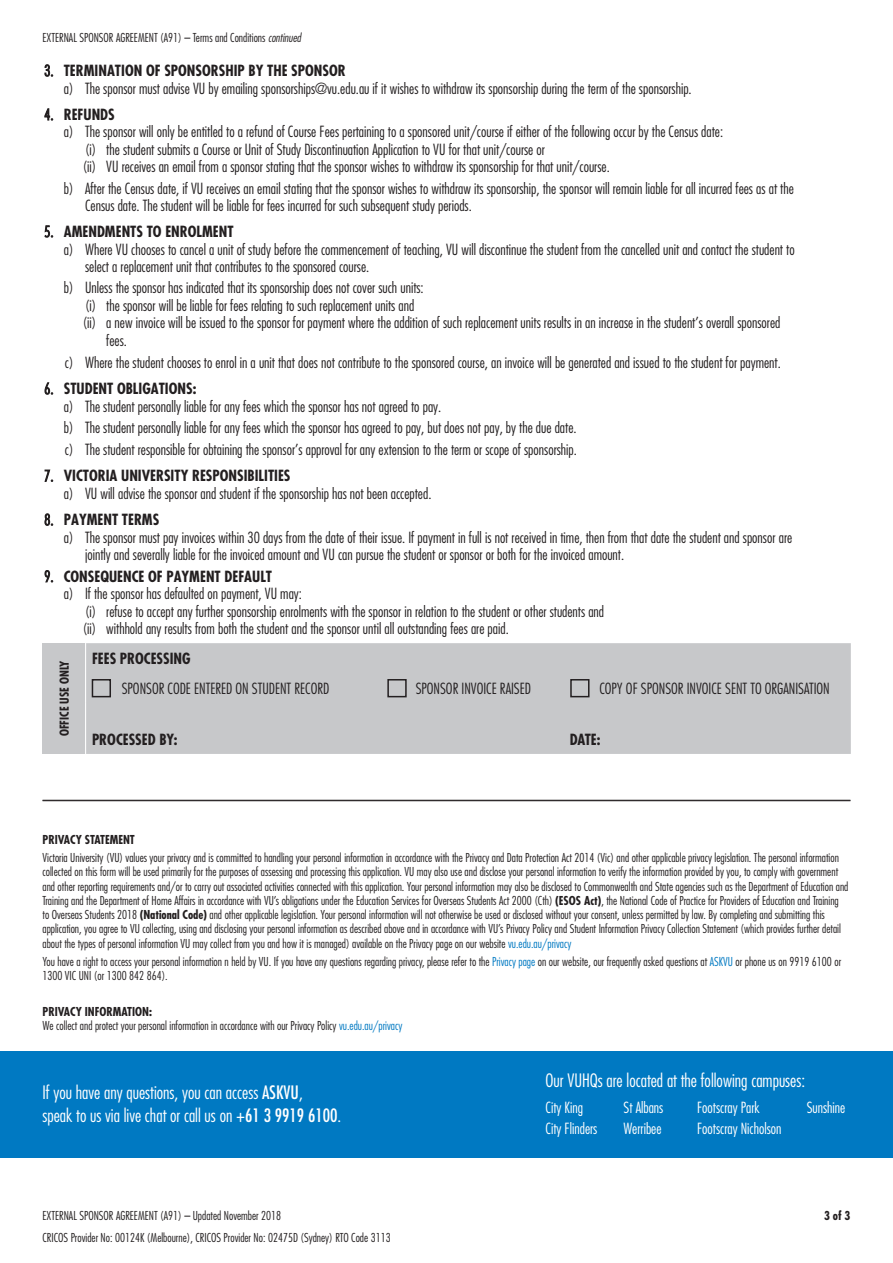
<style>
.page{position:relative;width:893px;height:1263px;background:#fff}
.page>*{position:absolute;margin:0;border:0;box-sizing:border-box;transform-origin:0 0}
.White_Body_Copy{font:300 condensed 18px/22.5px "Futura Std";color:#fff}
.GRID_LIST_BODY_COPY{font:300 condensed 15px/17.4px "Futura Std";color:#231f20}
.Form_field_Title_not{font:300 condensed 15px "Futura Std";color:#231f20}
.White_Body_Copy-2{font:300 condensed 15px "Futura Std";color:#fff}
.GRID_LIST_BODY_COPY-2{font:700 condensed 15px "Futura Std";color:#231f20}
.Form_field_Title_not-2{font:700 condensed 15px "Futura Std";color:#231f20}
.Privacy{font:300 condensed 12px/14.2px "Futura Std";color:#231f20}
.Privacy_Heading{font:300 condensed 12px/14.2px "Futura Std";color:#231f20}
.Form_Body_Copy{font:300 condensed 12px "Futura Std";color:#231f20}
.Privacy_Heading-2{font:700 condensed 12px "Futura Std";color:#231f20}
.Body_Copy{font:700 condensed 12px "Futura Std";color:#231f20}
.Privacy-2{font:700 condensed 12px "Futura Std";color:#231f20}
.s1{font-style:italic}
.s2{font-family:"Futura"}
.s3{font-weight:700}
.s4{font-family:"Futura";font-weight:300}
.s5{color:#0079c2}
.s6{font-weight:400}
</style>
<div class="page">
<div style="left:0;top:1051px;width:893px;height:107px;background:#0079c2"></div>
<hr style="left:43px;top:800px;width:807px;height:1px;background:#231f20">
<div style="left:43px;top:643px;width:42px;height:111px;background:#c7c8ca"></div>
<div style="left:86px;top:643px;width:765px;height:111px;background:#c7c8ca"></div>
<div style="left:570px;top:679px;width:19px;height:18px;border:2px solid #231f20"></div>
<div style="left:387px;top:679px;width:20px;height:18px;border:2px solid #231f20"></div>
<div style="left:92px;top:679px;width:19px;height:18px;border:2px solid #231f20"></div>
<p class="Form_Body_Copy" style="left:43px;top:30px;width:260px">EXTERNAL SPONSOR AGREEMENT (A91) – Terms and Conditions <span class="s1">continued</span></p>
<p class="GRID_LIST_BODY_COPY" style="left:64px;top:62px;width:629px;text-indent:-20px"><span class="s2">3.</span> <span class="s3">TERMINATION OF SPONSORSHIP BY THE SPONSOR<br></span><span class="s2">a)</span> The sponsor must advise VU by emailing sponsorships@vu.edu.au if it wishes to withdraw its sponsorship during the term of the sponsorship.</p>
<p class="GRID_LIST_BODY_COPY-2" style="left:44px;top:105px;width:72px"><span class="s4">4.</span> REFUNDS</p>
<p class="GRID_LIST_BODY_COPY" style="left:64px;top:123px;width:661px"><span class="s2">a)</span> The sponsor will only be entitled to a refund of Course Fees pertaining to a sponsored unit/course if either of the following occur by the Census <span class="s2">d</span>ate:</p>
<p class="GRID_LIST_BODY_COPY" style="left:85px;top:141px;width:461px"><span class="s2">(i)</span> the student submits a Course or Unit of Study Discontinuation Application to VU for that unit/course or</p>
<p class="GRID_LIST_BODY_COPY" style="left:83px;top:158px;width:529px"><span class="s2">(ii)</span> VU receives an email from a sponsor stating that the sponsor wishes to withdraw its sponsorship for that unit/course.</p>
<p class="GRID_LIST_BODY_COPY" style="left:85px;top:180px;width:710px;line-height:16.6px;text-indent:-21px"><span class="s2">b)</span> After the Census <span class="s2">d</span>ate, if VU receives an email stating that the sponsor wishes to withdraw its sponsorship, the sponsor will remain liable for all incurred fees as at the<br>Census <span class="s2">d</span>ate. The student will be liable for fees incurred for such subsequent study periods.</p>
<p class="GRID_LIST_BODY_COPY-2" style="left:44px;top:222px;width:191px"><span class="s4">5.</span> AMENDMENTS TO ENROLMENT</p>
<p class="GRID_LIST_BODY_COPY" style="left:64px;top:241px;width:732px"><span class="s2">a)</span> Where VU chooses to cancel a unit of study before the commencement of teaching, VU will discontinue the student from the cancelled unit and contact the student to</p>
<p class="GRID_LIST_BODY_COPY" style="left:85px;top:257px;width:286px">select a replacement unit that contributes to the sponsored course.</p>
<p class="GRID_LIST_BODY_COPY" style="left:64px;top:279px;width:361px"><span class="s2">b)</span> Unless the sponsor has indicated that its sponsorship does not cover such units:</p>
<p class="GRID_LIST_BODY_COPY" style="left:85px;top:296px;width:331px"><span class="s2">(i)</span> the sponsor will be liable for fees relating to such replacement units and</p>
<p class="GRID_LIST_BODY_COPY" style="left:83px;top:314px;width:699px"><span class="s2">(ii)</span> a new invoice will be issued to the sponsor for payment where the addition of such replacement units results in an increase in the student’s overall sponsored</p>
<p class="GRID_LIST_BODY_COPY" style="left:106px;top:332px;width:22px">fees.</p>
<p class="GRID_LIST_BODY_COPY" style="left:65px;top:353px;width:717px"><span class="s2">c)</span> Where the student chooses to enrol in a unit that does not contribute to the sponsored course, an invoice will be generated and issued to the student for payment.</p>
<p class="GRID_LIST_BODY_COPY" style="left:64px;top:380px;width:379px;text-indent:-20px"><span class="s2">6.</span> <span class="s3">STUDENT OBLIGATIONS:<br></span><span class="s2">a) The</span> s<span class="s2">tudent</span> personally liable for any fees which the sponsor has not agreed to pay.</p>
<p class="GRID_LIST_BODY_COPY" style="left:64px;top:417px;width:515px;line-height:21.6px"><span class="s2">b) The student</span> personally liable for any fees which the sponsor has agreed to pay, but does not pay, by the due date. <span class="s2">c) The student</span> responsible for obtaining the sponsor’s approval for any extension to the term or scope of sponsorship.</p>
<p class="GRID_LIST_BODY_COPY" style="left:64px;top:467px;width:369px;text-indent:-20px"><span class="s2">7.</span> <span class="s3">VICTORIA UNIVERSITY RESPONSIBILITIES<br></span><span class="s2">a)</span> VU will advise the sponsor and student if the sponsorship has not been accepted.</p>
<p class="GRID_LIST_BODY_COPY-2" style="left:44px;top:510px;width:117px"><span class="s4">8.</span> PAYMENT TERMS</p>
<p class="GRID_LIST_BODY_COPY" style="left:64px;top:529px;width:730px"><span class="s2">a)</span> The sponsor must pay invoices within 30 days from the date of their issue. If payment in full is not received in time, then from that date the student and sponsor are</p>
<p class="GRID_LIST_BODY_COPY" style="left:85px;top:545px;width:541px">jointly and severally liable for the invoiced amount and VU can pursue the student or sponsor or both for the invoiced amount.</p>
<p class="GRID_LIST_BODY_COPY-2" style="left:44px;top:567px;width:229px"><span class="s4">9.</span> CONSEQUENCE OF PAYMENT DEFAULT</p>
<p class="GRID_LIST_BODY_COPY" style="left:64px;top:585px;width:240px"><span class="s2">a)</span> If the sponsor has defaulted on payment, VU may:</p>
<p class="GRID_LIST_BODY_COPY" style="left:85px;top:602px;width:521px"><span class="s2">(i)</span> refuse to accept any further sponsorship enrolments with the sponsor in relation to the student or other students and</p>
<p class="GRID_LIST_BODY_COPY" style="left:83px;top:620px;width:428px"><span class="s2">(ii)</span> withhold any results from both the student and the sponsor until all outstanding fees are paid.</p>
<p class="Body_Copy" style="left:57px;top:736px;width:77px;rotate:-90deg">OFFICE USE ONLY</p>
<p class="Form_field_Title_not-2" style="left:92px;top:649px;width:100px">FEES PROCESSING</p>
<p class="Form_field_Title_not" style="left:122px;top:680px;width:209px">SPONSOR CODE ENTERED ON STUDENT RECORD</p>
<p class="Form_field_Title_not" style="left:416px;top:680px;width:117px">SPONSOR INVOICE RAISED</p>
<p class="Form_field_Title_not" style="left:599px;top:680px;width:232px">COPY OF SPONSOR INVOICE SENT TO ORGANISATION</p>
<p class="Form_field_Title_not-2" style="left:92px;top:730px;width:87px">PROCESSED BY:</p>
<p class="Form_field_Title_not-2" style="left:570px;top:730px;width:32px">DATE:</p>
<p class="Privacy_Heading-2" style="left:43px;top:832px;width:94px">PRIVACY STATEMENT</p>
<p class="Privacy" style="left:43px;top:850px;width:807px">Victoria University (VU) values your privacy and is committed to handling your personal information in accordance with the Privacy and Data Protection Act 2014 (Vic) and other applicable privacy legislation. The personal information collected on this form will be used primarily for the purposes of assessing and processing this application. VU may also use and disclose your personal information to verify the information provided by you, to comply with government and other reporting requirements and/or to carry out associated activities connected with this application. Your personal information may also be disclosed to Commonwealth and State agencies such as the Department of Education and Training and the Department of Home Affairs in accordance with VU’s obligations under the Education Services for Overseas Students Act 2000 (Cth) <span class="s3">(ESOS Act)</span>, the National Code of Practice for Providers of Education and Training to Overseas Students 2018 <span class="s3">(National Code)</span> and other applicable legislation. Your personal information will not otherwise be used or disclosed without your consent, unless permitted by law. By completing and submitting this application, you agree to VU collecting, using and disclosing your personal information as described above and in accordance with VU’s Privacy Policy and Student Information Privacy Collection Statement (which provides further detail about the types of personal information VU may collect from you and how it is managed) available on the Privacy page on our website <span class="s5">vu.edu.au/privacy</span></p>
<p class="Privacy" style="left:43px;top:954px;width:800px">You have a right to access your personal information n held by VU. If you have any questions regarding privacy, please refer to the <span class="s5">Privacy page</span> on our website, our frequently asked questions at <span class="s5">ASKVU</span> or phone us on 9919 6100 or<br>1300 VIC UNI (or 1300 842 864).</p>
<p class="Privacy_Heading" style="left:43px;top:1004px;width:361px"><span class="s3">PRIVACY INFORMATION:<br></span>We collect and protect your personal information in accordance with our Privacy Policy <span class="s5">vu.edu.au/privacy</span></p>
<p class="White_Body_Copy" style="left:43px;top:1081px;width:300px">If you have any questions, you can access <span class="s6">ASKVU</span>,<br>speak to us via live chat or call us on <span class="s6">+61 3 9919 6100</span>.</p>
<p class="Form_Body_Copy" style="left:43px;top:1209px;width:240px">EXTERNAL SPONSOR AGREEMENT (A91) – Updated November 2018</p>
<p class="Privacy" style="left:43px;top:1230px;width:350px">CRICOS Provider No: 00124K (Melbourne), CRICOS Provider No: 02475D (Sydney) RTO Code 3113</p>
<p class="White_Body_Copy" style="left:546px;top:1069px;width:261px">Our VUHQs are located at the following campuses:</p>
<p class="White_Body_Copy-2" style="left:546px;top:1098px;width:39px">City King</p>
<p class="White_Body_Copy-2" style="left:624px;top:1098px;width:41px">St Albans</p>
<p class="White_Body_Copy-2" style="left:697px;top:1098px;width:64px">Footscray Park</p>
<p class="White_Body_Copy-2" style="left:807px;top:1098px;width:40px">Sunshine</p>
<p class="White_Body_Copy-2" style="left:546px;top:1120px;width:53px">City Flinders</p>
<p class="White_Body_Copy-2" style="left:624px;top:1120px;width:39px">Werribee</p>
<p class="White_Body_Copy-2" style="left:697px;top:1120px;width:86px">Footscray Nicholson</p>
<p class="Privacy-2" style="left:824px;top:1208px;width:28px">3 of 3</p>
</div>
